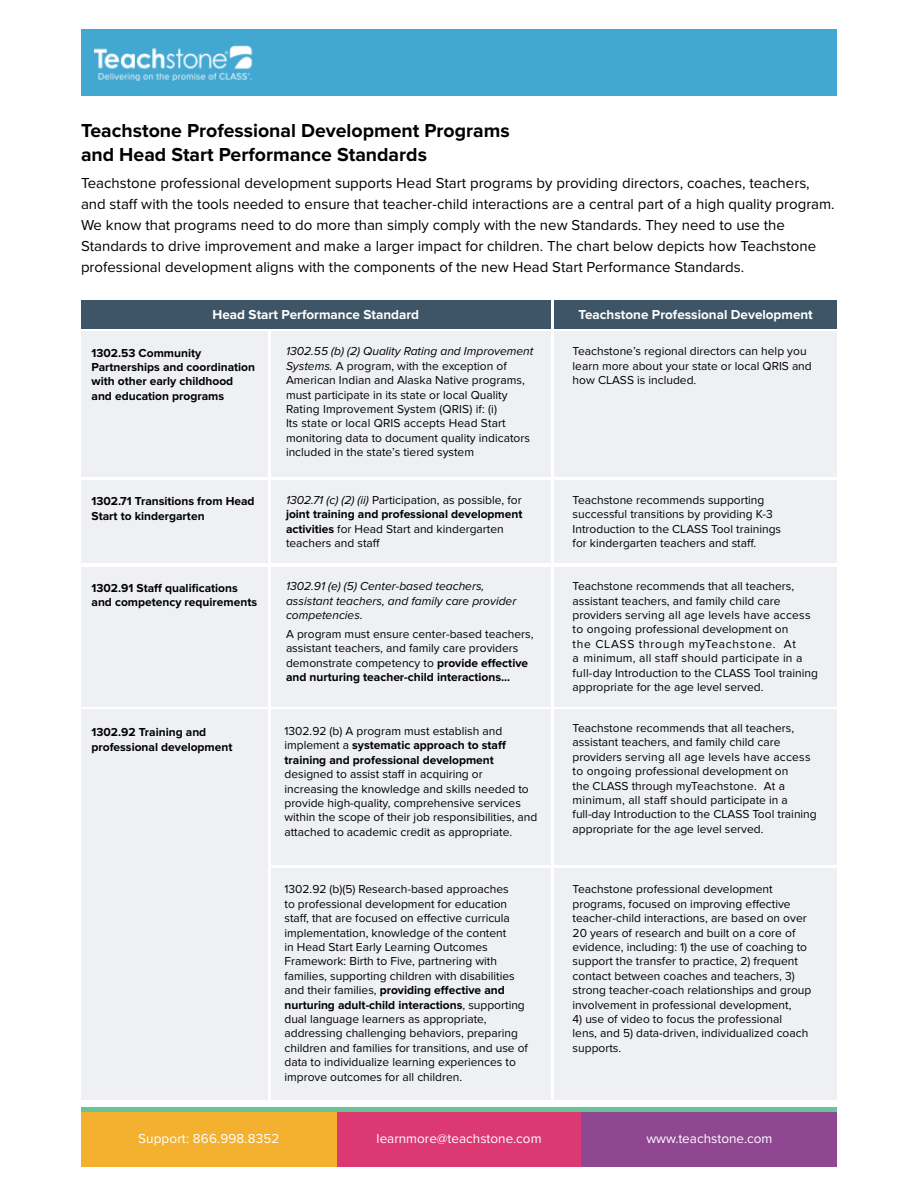
<style>
.page{position:relative;width:918px;height:1188px;background:#fff}
.page>*{position:absolute;margin:0;border:0;box-sizing:border-box;transform-origin:0 0}
.t1{font:700 19.5px/24px "Proxima Nova";color:#000}
.t2{font:15px/21px "Proxima Nova";color:#000}
.t3{font:13.5px "Proxima Nova";color:#fff}
.t4{font:700 13.5px "Proxima Nova";color:#fff}
.t5{font:12px/14.4px "Proxima Nova";color:#000}
.t6{font:700 12px/14.4px "Proxima Nova";color:#000}
.t7{font:italic 12px/14.4px "Proxima Nova";color:#000}
.s1{font-style:italic}
.s2{font-weight:700}
.s3{font-weight:400}
</style>
<div class="page">
<div style="left:81px;top:332px;width:187px;height:145px;background:#eff0f3"></div>
<div style="left:81px;top:480px;width:187px;height:83px;background:#eff0f3"></div>
<div style="left:81px;top:567px;width:187px;height:139px;background:#eff0f3"></div>
<div style="left:81px;top:710px;width:187px;height:390px;background:#eff0f3"></div>
<div style="left:272px;top:332px;width:279px;height:145px;background:#eff0f3"></div>
<div style="left:272px;top:480px;width:279px;height:83px;background:#eff0f3"></div>
<div style="left:272px;top:567px;width:279px;height:139px;background:#eff0f3"></div>
<div style="left:271px;top:710px;width:279px;height:155px;background:#eff0f3"></div>
<div style="left:271px;top:869px;width:279px;height:231px;background:#eff0f3"></div>
<div style="left:554px;top:332px;width:283px;height:145px;background:#eff0f3"></div>
<div style="left:554px;top:480px;width:283px;height:83px;background:#eff0f3"></div>
<div style="left:554px;top:567px;width:283px;height:139px;background:#eff0f3"></div>
<div style="left:554px;top:710px;width:283px;height:155px;background:#eff0f3"></div>
<div style="left:554px;top:869px;width:283px;height:231px;background:#eff0f3"></div>
<div style="left:81px;top:29px;width:756px;height:67px;background:#42a8d1"></div>
<img style="left:94px;top:46px;width:159px;height:34px">
<div style="left:81px;top:300px;width:470px;height:28px;background:#3d5567"></div>
<div style="left:554px;top:300px;width:283px;height:28px;background:#3d5567"></div>
<div style="left:81px;top:1107px;width:756px;height:5px;background:#68c398"></div>
<div style="left:81px;top:1112px;width:256px;height:54px;background:#f4b12f"></div>
<div style="left:337px;top:1112px;width:245px;height:54px;background:#dc3972"></div>
<div style="left:582px;top:1112px;width:255px;height:54px;background:#8e4790"></div>
<h1 class="t1" style="left:81px;top:119px;width:430px">Teachstone Professional Development Programs and Head Start Performance Standards</h1>
<p class="t2" style="left:81px;top:172px;width:755px">Teachstone professional development supports Head Start programs by providing directors, coaches, teachers, and staff with the tools needed to ensure that teacher-child interactions are a central part of a high quality program.<br>We know that programs need to do more than simply comply with the new Standards. They need to use the Standards to drive improvement and make a larger impact for children. The chart below depicts how Teachstone professional development aligns with the components of the new Head Start Performance Standards.</p>
<p class="t4" style="left:213px;top:307px;width:208px">Head Start Performance Standard</p>
<p class="t4" style="left:579px;top:307px;width:236px">Teachstone Professional Development</p>
<p class="t6" style="left:92px;top:346px;width:165px">1302.53 Community<br>Partnerships and coordination with other early childhood and education programs</p>
<p class="t6" style="left:92px;top:494px;width:165px">1302.71 Transitions from Head<br>Start to kindergarten</p>
<p class="t6" style="left:92px;top:581px;width:167px">1302.91 Staff qualifications and competency requirements</p>
<p class="t6" style="left:92px;top:725px;width:142px">1302.92 Training and professional development</p>
<p class="t5" style="left:286px;top:344px;width:249px"><span class="s1">1302.55 (b) (2) Quality Rating and Improvement Systems.</span> A program, with the exception of American Indian and Alaska Native programs, must participate in its state or local Quality Rating Improvement System (QRIS) if: (i)<br>Its state or local QRIS accepts Head Start monitoring data to document quality indicators included in the state’s tiered system</p>
<p class="t5" style="left:286px;top:493px;width:238px"><span class="s1">1302.71 (c) (2) (ii)</span> Participation, as possible, for <span class="s2">joint training and professional development activities</span> for Head Start and kindergarten teachers and staff</p>
<p class="t7" style="left:286px;top:579px;width:232px">1302.91 (e) (5) Center-based teachers, assistant teachers, and family care provider competencies.</p>
<p class="t5" style="left:286px;top:627px;width:249px">A program must ensure center-based teachers, assistant teachers, and family care providers demonstrate competency to <span class="s2">provide effective and nurturing teacher-child interactions...</span></p>
<p class="t6" style="left:284px;top:724px;width:223px"><span class="s3">1302.92 (b) A program must establish and implement a</span> systematic approach to staff training and professional development</p>
<p class="t5" style="left:284px;top:767px;width:254px">designed to assist staff in acquiring or increasing the knowledge and skills needed to provide high-quality, comprehensive services within the scope of their job responsibilities, and attached to academic credit as appropriate.</p>
<p class="t5" style="left:573px;top:344px;width:241px">Teachstone’s regional directors can help you learn more about your state or local QRIS and how CLASS is included.</p>
<p class="t5" style="left:573px;top:493px;width:210px">Teachstone recommends supporting successful transitions by providing K-3<br>Introduction to the CLASS Tool trainings for kindergarten teachers and staff.</p>
<p class="t5" style="left:573px;top:579px;width:247px">Teachstone recommends that all teachers, assistant teachers, and family child care providers serving all age levels have access to ongoing professional development on<br>the CLASS through myTeachstone. At<br>a minimum, all staff should participate in a full-day Introduction to the CLASS Tool training appropriate for the age level served.</p>
<p class="t5" style="left:573px;top:721px;width:246px">Teachstone recommends that all teachers, assistant teachers, and family child care providers serving all age levels have access to ongoing professional development on<br>the CLASS through myTeachstone. At a minimum, all staff should participate in a full-day Introduction to the CLASS Tool training appropriate for the age level served.</p>
<p class="t5" style="left:284px;top:882px;width:245px">1302.92 (b)(5) Research-based approaches<br>to professional development for education staff, that are focused on effective curricula implementation, knowledge of the content<br>in Head Start Early Learning Outcomes Framework: Birth to Five, partnering with families, supporting children with disabilities and their families, <span class="s2">providing effective and nurturing adult-child interactions</span>, supporting dual language learners as appropriate, addressing challenging behaviors, preparing children and families for transitions, and use of data to individualize learning experiences to improve outcomes for all children.</p>
<p class="t5" style="left:573px;top:882px;width:240px">Teachstone professional development programs, focused on improving effective teacher-child interactions, are based on over 20 years of research and built on a core of evidence, including: 1) the use of coaching to support the transfer to practice, 2) frequent contact between coaches and teachers, 3) strong teacher-coach relationships and group involvement in professional development,</p>
<p class="t5" style="left:573px;top:1012px;width:237px">4) use of video to focus the professional lens, and 5) data-driven, individualized coach supports.</p>
<p class="t3" style="left:138px;top:1130px;width:143px">Support: 866.998.8352</p>
<p class="t3" style="left:377px;top:1130px;width:166px">learnmore@teachstone.com</p>
<p class="t3" style="left:646px;top:1130px;width:127px">www.teachstone.com</p>
</div>
